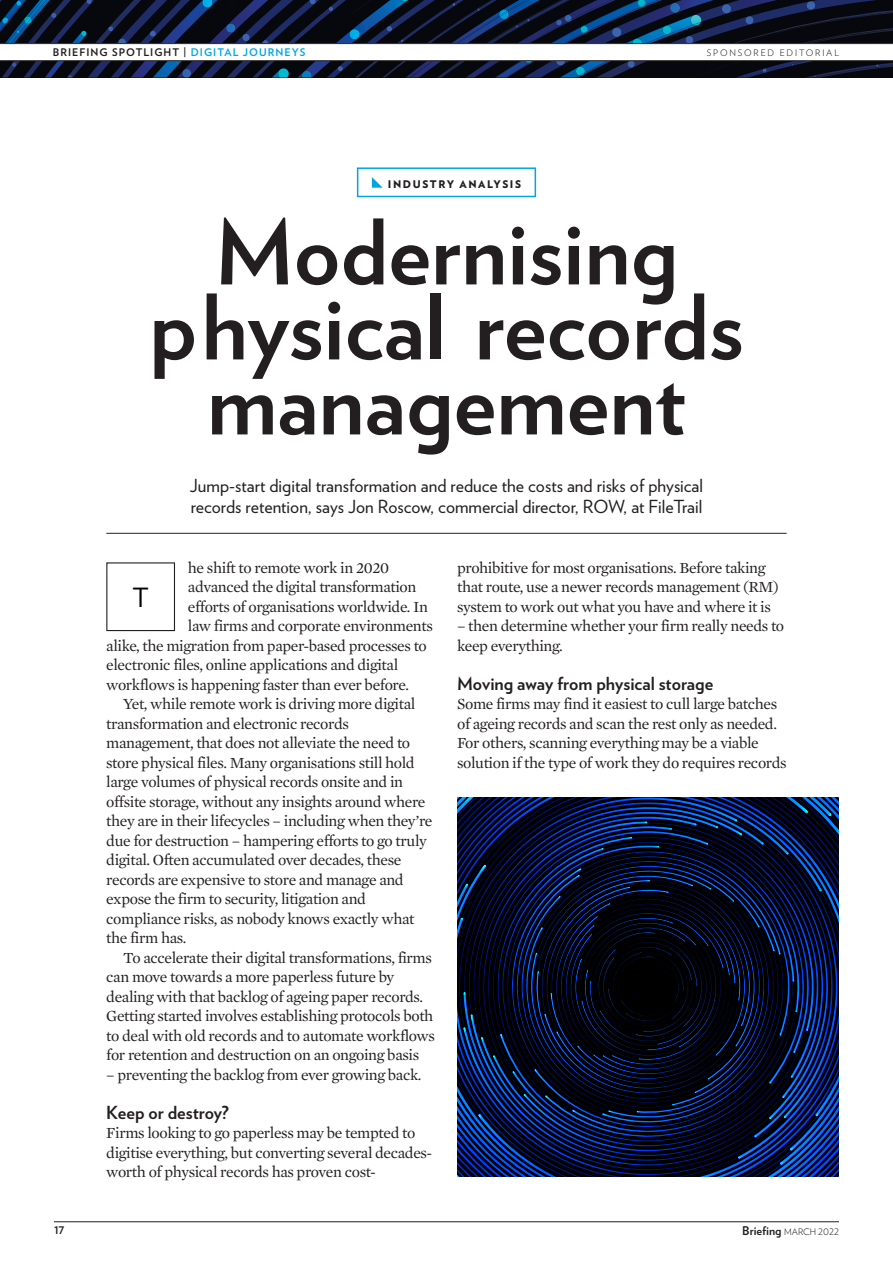
<style>
.page{position:relative;width:893px;height:1263px;background:#fff}
.page>*{position:absolute;margin:0;border:0;box-sizing:border-box;transform-origin:0 0}
.Feature_Headline{font:700 90px/75px "Verlag";color:#231f20;text-align:center}
.Feature_1st_para{font:26.4px "Verlag";color:#000}
.Sell{font:18px/21px "Verlag";color:#231f20}
.Crosshead{font:700 18px "Verlag";color:#231f20}
.Body_copy_with_i{font:15.75px/19.5px "Mercury Text G1";letter-spacing:-.025em;color:#231f20}
.BodyCopy_NO_inde{font:15.75px/19.5px "Mercury Text G1";letter-spacing:-.025em;color:#231f20}
.t1{font:700 10.5px "Verlag";letter-spacing:.1em;color:#231f20}
.t2{font:900 10.5px "Verlag";letter-spacing:.15em;color:#231f20}
.t3{font:300 9px "Verlag";letter-spacing:.2em;color:#231f20}
.t4{font:300 9px "Verlag";color:#231f20}
.s1{color:#00a6e4}
.s2{font-weight:700;font-size:12px}
</style>
<div class="page">
<svg style="left:0;top:0;width:893px;height:78px;background:#0d1931"></svg>
<hr style="left:54px;top:1221px;width:785px;height:1px;background:#231f20">
<div style="left:0;top:43px;width:893px;height:18px;background:#fff"></div>
<hr style="left:0;top:43px;width:893px;height:1px;background:#231f20">
<hr style="left:0;top:60px;width:893px;height:1px;background:#231f20">
<div style="left:106px;top:562px;width:69px;height:69px;border:1px solid #231f20"></div>
<svg style="left:372px;top:177px;width:11px;height:11px"></svg>
<div style="left:357px;top:167px;width:179px;height:30px;border:2px solid #00a6e4"></div>
<hr style="left:106px;top:533px;width:681px;height:1px;background:#231f20">
<svg style="left:457px;top:797px;width:382px;height:380px;background:#001134"></svg>
<p class="t1" style="left:53px;top:44px;width:254px">BRIEFING SPOTLIGHT | <span class="s1">DIGITAL JOURNEYS</span></p>
<p class="t2" style="left:388px;top:175px;width:135px">INDUSTRY ANALYSIS</p>
<p class="t3" style="left:707px;top:46px;width:134px">SPONSORED EDITORIAL</p>
<p class="Feature_Headline" style="left:149px;top:210px;width:596px">Modernising physical records management</p>
<p class="Sell" style="left:190px;top:475px;width:515px">Jump-start digital transformation and reduce the costs and risks of physical records retention, says Jon Roscow, commercial director, ROW, at FileTrail</p>
<p class="BodyCopy_NO_inde" style="left:188px;top:558px;width:203px">he shift to remote work in 2020</p>
<p class="BodyCopy_NO_inde" style="left:188px;top:577px;width:230px">advanced the digital transformation</p>
<p class="BodyCopy_NO_inde" style="left:188px;top:597px;width:242px">efforts of organisations worldwide. In</p>
<p class="BodyCopy_NO_inde" style="left:188px;top:616px;width:246px">law firms and corporate environments</p>
<p class="BodyCopy_NO_inde" style="left:106px;top:636px;width:322px">alike, the migration from paper-based processes to</p>
<p class="BodyCopy_NO_inde" style="left:106px;top:655px;width:293px">electronic files, online applications and digital</p>
<p class="BodyCopy_NO_inde" style="left:106px;top:675px;width:304px">workflows is happening faster than ever before.</p>
<p class="Body_copy_with_i" style="left:106px;top:694px;width:328px;text-indent:17px">Yet, while remote work is driving more digital transformation and electronic records management, that does not alleviate the need to store physical files. Many organisations still hold large volumes of physical records onsite and in offsite storage, without any insights around where they are in their lifecycles – including when they’re due for destruction – hampering efforts to go truly digital. Often accumulated over decades, these records are expensive to store and manage and expose the firm to security, litigation and compliance risks, as nobody knows exactly what the firm has.</p>
<p class="Body_copy_with_i" style="left:106px;top:948px;width:330px;text-indent:17px">To accelerate their digital transformations, firms can move towards a more paperless future by dealing with that backlog of ageing paper records.<br>Getting started involves establishing protocols both to deal with old records and to automate workflows for retention and destruction on an ongoing basis</p>
<p class="Body_copy_with_i" style="left:106px;top:1065px;width:317px">– preventing the backlog from ever growing back.</p>
<p class="Crosshead" style="left:106px;top:1098px;width:124px">Keep or destroy?</p>
<p class="BodyCopy_NO_inde" style="left:106px;top:1123px;width:328px">Firms looking to go paperless may be tempted to digitise everything, but converting several decades&shy;worth of physical records has proven cost-</p>
<p class="Feature_1st_para" style="left:132px;top:578px;width:18px">T</p>
<p class="BodyCopy_NO_inde" style="left:457px;top:558px;width:323px">prohibitive for most organisations. Before taking that route, use a newer records management (RM) system to work out what you have and where it is</p>
<p class="BodyCopy_NO_inde" style="left:457px;top:616px;width:329px">– then determine whether your firm really needs to keep everything.</p>
<p class="Crosshead" style="left:457px;top:669px;width:258px">Moving away from physical storage</p>
<p class="BodyCopy_NO_inde" style="left:457px;top:694px;width:331px">Some firms may find it easiest to cull large batches of ageing records and scan the rest only as needed.<br>For others, scanning everything may be a viable solution if the type of work they do requires records</p>
<p class="t1" style="left:54px;top:1222px;width:12px">17</p>
<p class="t4" style="left:742px;top:1225px;width:98px"><span class="s2">Briefing</span> MARCH 2022</p>
</div>
